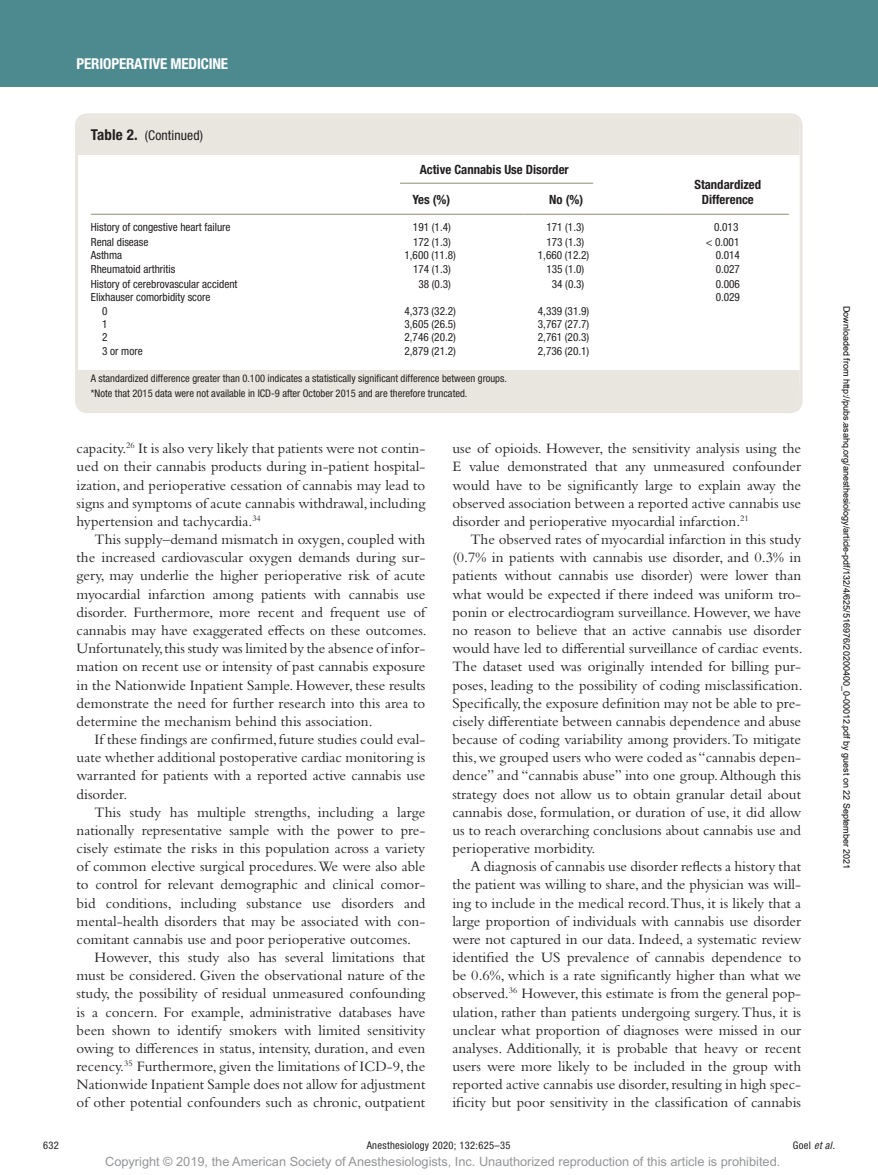
<style>
.page{position:relative;width:878px;height:1175px;background:#fff}
.page>*{position:absolute;margin:0;border:0;box-sizing:border-box;transform-origin:0 0}
.t1{font:15px/18.1px "Bembo Std";color:#231f20;text-align:justify}
.t2{font:700 condensed 15px "Helvetica Neue LT Std";letter-spacing:-.01em;color:#fff}
.t3{font:condensed 13.5px "Helvetica Neue LT Std";letter-spacing:.01em;color:#231f20}
.t4{font:12.75px "Arial MT Std";color:#939598}
.t5{font:700 condensed 12.75px "Helvetica Neue LT Std";color:#231f20}
.t6{font:condensed 11.25px "Helvetica Neue LT Std";color:#231f20}
.t7{font:condensed 10.5px/15px "Helvetica Neue LT Std";color:#231f20}
.t8{font:condensed 10.5px "Helvetica Neue LT Std";letter-spacing:.03em;color:#231f20}
.t9{font:italic condensed 10.5px "Helvetica Neue LT Std";color:#231f20}
.t10{font:9px "Arial";color:#000}
.s1{font-weight:700;font-size:15px}
.s2{font-style:normal}
</style>
<div class="page">
<div style="left:0;top:0;width:878px;height:86px;background:#4d8a90"></div>
<hr style="left:382px;top:214px;width:142px;height:1px;background:#9f967d">
<hr style="left:524px;top:214px;width:142px;height:1px;background:#9f967d">
<hr style="left:91px;top:214px;width:291px;height:1px;background:#9f967d">
<hr style="left:666px;top:214px;width:122px;height:1px;background:#9f967d">
<div style="left:78px;top:116px;width:721px;height:38px;background:#e9e6df"></div>
<hr style="left:400px;top:183px;width:193px;height:1px;background:#9f967d">
<div style="left:78px;top:370px;width:721px;height:38px;background:#e9e6df"></div>
<div style="left:78px;top:385px;width:721px;height:25px;background:#e9e6df"></div>
<div style="left:75px;top:113px;width:727px;height:300px;border:3px solid #e9e6df;border-radius:11px"></div>
<p class="t2" style="left:77px;top:54px;width:153px">Perioperative Medicine</p>
<p class="t3" style="left:91px;top:127px;width:114px"><span class="s1">Table 2.</span> (Continued)</p>
<p class="t5" style="left:420px;top:161px;width:150px">Active Cannabis Use Disorder</p>
<p class="t5" style="left:694px;top:177px;width:68px">Standardized</p>
<p class="t5" style="left:412px;top:192px;width:39px">Yes (%)</p>
<p class="t5" style="left:549px;top:192px;width:35px">No (%)</p>
<p class="t5" style="left:701px;top:192px;width:54px">Difference</p>
<p class="t6" style="left:91px;top:221px;width:141px">History of congestive heart failure</p>
<p class="t6" style="left:413px;top:221px;width:39px">191 (1.4)</p>
<p class="t6" style="left:546px;top:221px;width:39px">171 (1.3)</p>
<p class="t6" style="left:714px;top:221px;width:26px">0.013</p>
<p class="t6" style="left:91px;top:235px;width:59px">Renal disease</p>
<p class="t6" style="left:413px;top:235px;width:39px">172 (1.3)</p>
<p class="t6" style="left:546px;top:235px;width:39px">173 (1.3)</p>
<p class="t6" style="left:705px;top:235px;width:35px">&lt; 0.001</p>
<p class="t6" style="left:91px;top:248px;width:33px">Asthma</p>
<p class="t6" style="left:404px;top:249px;width:53px">1,600 (11.8)</p>
<p class="t6" style="left:538px;top:249px;width:53px">1,660 (12.2)</p>
<p class="t6" style="left:715px;top:249px;width:26px">0.014</p>
<p class="t6" style="left:91px;top:263px;width:86px">Rheumatoid arthritis</p>
<p class="t6" style="left:413px;top:263px;width:39px">174 (1.3)</p>
<p class="t6" style="left:546px;top:263px;width:39px">135 (1.0)</p>
<p class="t6" style="left:715px;top:263px;width:26px">0.027</p>
<p class="t6" style="left:91px;top:278px;width:148px">History of cerebrovascular accident</p>
<p class="t6" style="left:418px;top:278px;width:34px">38 (0.3)</p>
<p class="t6" style="left:551px;top:278px;width:34px">34 (0.3)</p>
<p class="t6" style="left:715px;top:278px;width:26px">0.006</p>
<p class="t6" style="left:91px;top:291px;width:121px">Elixhauser comorbidity score</p>
<p class="t6" style="left:715px;top:291px;width:26px">0.029</p>
<p class="t6" style="left:102px;top:304px;width:7px">0</p>
<p class="t6" style="left:404px;top:304px;width:53px">4,373 (32.2)</p>
<p class="t6" style="left:538px;top:304px;width:53px">4,339 (31.9)</p>
<p class="t6" style="left:102px;top:317px;width:7px">1</p>
<p class="t6" style="left:404px;top:317px;width:53px">3,605 (26.5)</p>
<p class="t6" style="left:538px;top:317px;width:53px">3,767 (27.7)</p>
<p class="t6" style="left:102px;top:331px;width:7px">2</p>
<p class="t6" style="left:404px;top:331px;width:53px">2,746 (20.2)</p>
<p class="t6" style="left:538px;top:331px;width:53px">2,761 (20.3)</p>
<p class="t6" style="left:102px;top:344px;width:42px">3 or more</p>
<p class="t6" style="left:404px;top:344px;width:53px">2,879 (21.2)</p>
<p class="t6" style="left:538px;top:344px;width:53px">2,736 (20.1)</p>
<p class="t7" style="left:91px;top:371px;width:417px">A standardized difference greater than 0.100 indicates a statistically significant difference between groups. *Note that 2015 data were not available in ICD-9 after October 2015 and are therefore truncated.</p>
<p class="t1" style="left:77px;top:439px;width:350px">capacity.<sup>26</sup> It is also very likely that patients were not contin&shy;ued on their cannabis products during in-patient hospital&shy;ization, and perioperative cessation of cannabis may lead to signs and symptoms of acute cannabis withdrawal, including hypertension and tachycardia.<sup>34</sup></p>
<p class="t1" style="left:77px;top:530px;width:352px;text-indent:18px">This supply–demand mismatch in oxygen, coupled with the increased cardiovascular oxygen demands during sur&shy;gery, may underlie the higher perioperative risk of acute myocardial infarction among patients with cannabis use disorder. Furthermore, more recent and frequent use of cannabis may have exaggerated effects on these outcomes.<br>Unfortunately, this study was limited by the absence of infor&shy;mation on recent use or intensity of past cannabis exposure in the Nationwide Inpatient Sample. However, these results demonstrate the need for further research into this area to determine the mechanism behind this association.</p>
<p class="t1" style="left:77px;top:730px;width:350px;text-indent:18px">If these findings are confirmed, future studies could eval&shy;uate whether additional postoperative cardiac monitoring is warranted for patients with a reported active cannabis use disorder.</p>
<p class="t1" style="left:95px;top:802px;width:332px">This study has multiple strengths, including a large</p>
<p class="t1" style="left:77px;top:820px;width:350px">nationally representative sample with the power to pre-</p>
<p class="t1" style="left:77px;top:839px;width:350px">cisely estimate the risks in this population across a variety</p>
<p class="t1" style="left:77px;top:857px;width:350px">of common elective surgical procedures. We were also able</p>
<p class="t1" style="left:77px;top:875px;width:350px">to control for relevant demographic and clinical comor-</p>
<p class="t1" style="left:77px;top:893px;width:350px">bid conditions, including substance use disorders and</p>
<p class="t1" style="left:77px;top:911px;width:350px">mental-health disorders that may be associated with con-</p>
<p class="t1" style="left:77px;top:929px;width:336px">comitant cannabis use and poor perioperative outcomes.</p>
<p class="t1" style="left:95px;top:948px;width:332px">However, this study also has several limitations that</p>
<p class="t1" style="left:77px;top:966px;width:350px">must be considered. Given the observational nature of the</p>
<p class="t1" style="left:77px;top:984px;width:350px">study, the possibility of residual unmeasured confounding</p>
<p class="t1" style="left:77px;top:1002px;width:350px">is a concern. For example, administrative databases have</p>
<p class="t1" style="left:77px;top:1020px;width:350px">been shown to identify smokers with limited sensitivity</p>
<p class="t1" style="left:77px;top:1038px;width:350px">owing to differences in status, intensity, duration, and even</p>
<p class="t1" style="left:77px;top:1057px;width:350px">recency.<sup>35</sup> Furthermore, given the limitations of ICD-9, the</p>
<p class="t1" style="left:77px;top:1075px;width:350px">Nationwide Inpatient Sample does not allow for adjustment</p>
<p class="t1" style="left:77px;top:1093px;width:350px">of other potential confounders such as chronic, outpatient</p>
<p class="t1" style="left:452px;top:439px;width:350px">use of opioids. However, the sensitivity analysis using the E value demonstrated that any unmeasured confounder would have to be significantly large to explain away the observed association between a reported active cannabis use disorder and perioperative myocardial infarction.<sup>21</sup></p>
<p class="t1" style="left:452px;top:530px;width:352px;text-indent:18px">The observed rates of myocardial infarction in this study (0.7% in patients with cannabis use disorder, and 0.3% in patients without cannabis use disorder) were lower than what would be expected if there indeed was uniform tro&shy;ponin or electrocardiogram surveillance. However, we have no reason to believe that an active cannabis use disorder would have led to differential surveillance of cardiac events.<br>The dataset used was originally intended for billing pur&shy;poses, leading to the possibility of coding misclassification.<br>Specifically, the exposure definition may not be able to pre&shy;cisely differentiate between cannabis dependence and abuse because of coding variability among providers. To mitigate this, we grouped users who were coded as “cannabis depen&shy;dence” and “cannabis abuse” into one group. Although this strategy does not allow us to obtain granular detail about cannabis dose, formulation, or duration of use, it did allow us to reach overarching conclusions about cannabis use and perioperative morbidity.</p>
<p class="t1" style="left:452px;top:857px;width:350px;text-indent:18px">A diagnosis of cannabis use disorder reflects a history that the patient was willing to share, and the physician was will&shy;ing to include in the medical record.Thus, it is likely that a large proportion of individuals with cannabis use disorder were not captured in our data. Indeed, a systematic review identified the US prevalence of cannabis dependence to be 0.6%, which is a rate significantly higher than what we observed.<sup>36</sup> However, this estimate is from the general pop&shy;ulation, rather than patients undergoing surgery. Thus, it is unclear what proportion of diagnoses were missed in our analyses. Additionally, it is probable that heavy or recent users were more likely to be included in the group with reported active cannabis use disorder, resulting in high spec&shy;ificity but poor sensitivity in the classification of cannabis</p>
<p class="t10" style="left:850px;top:306px;width:565px;rotate:90deg">Downloaded from http://pubs.asahq.org/anesthesiology/article-pdf/132/4/625/516976/20200400_0-00012.pdf by guest on 22 September 2021</p>
<p class="t7" style="left:43px;top:1138px;width:17px">632</p>
<p class="t8" style="left:367px;top:1139px;width:145px">Anesthesiology 2020; 132:625–35</p>
<p class="t4" style="left:105px;top:1154px;width:676px">Copyright © 2019, the American Society of Anesthesiologists, Inc. Unauthorized reproduction of this article is prohibited.</p>
<p class="t9" style="left:792px;top:1139px;width:43px"><span class="s2">Goel</span> et al.</p>
</div>
